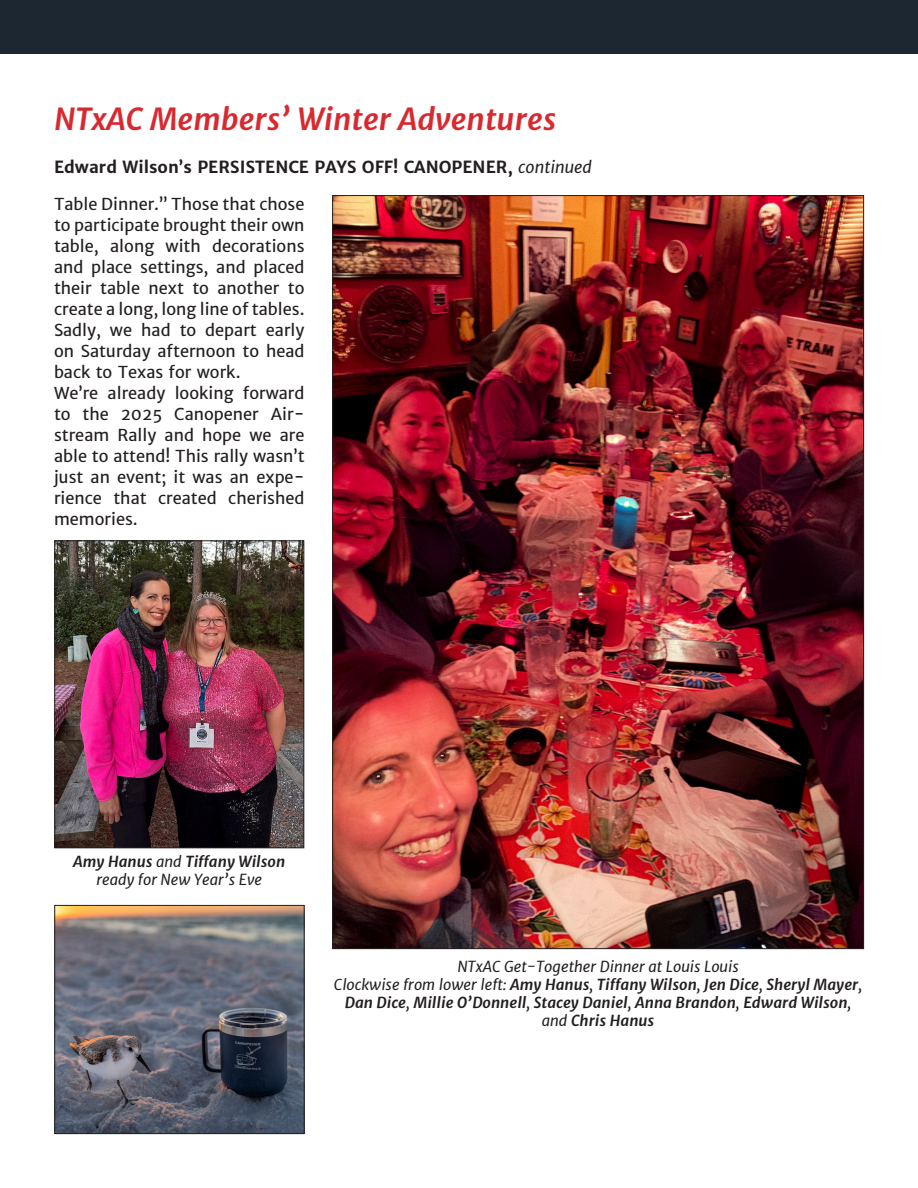
<style>
.page{position:relative;width:918px;height:1188px;background:#fff}
.page>*{position:absolute;margin:0;border:0;box-sizing:border-box;transform-origin:0 0}
.t1{font:italic 700 30px "Merriweather Sans";color:#d8292f}
.t2{font:16.5px/21px "Merriweather Sans";color:#231f20;text-align:justify}
.t3{font:700 16.5px "Merriweather Sans";color:#231f20}
.t4{font:italic 700 15px/18px "Merriweather Sans";color:#231f20;text-align:center}
.t5{font:italic 15px/18px "Merriweather Sans";color:#231f20;text-align:center}
.s1{font-weight:400;font-style:italic}
.s2{font-weight:700}
.s3{font-weight:400}
</style>
<div class="page">
<div style="left:0;top:0;width:918px;height:54px;background:#1d2732"></div>
<img style="left:56px;top:542px;width:246px;height:304px">
<div style="left:54px;top:540px;width:250px;height:308px;border:1px solid #231f20"></div>
<img style="left:56px;top:907px;width:247px;height:225px">
<div style="left:54px;top:905px;width:251px;height:229px;border:1px solid #231f20"></div>
<img style="left:334px;top:197px;width:528px;height:750px">
<p class="t1" style="left:54px;top:101px;width:504px">NTxAC Members’ Winter Adventures</p>
<p class="t3" style="left:54px;top:157px;width:539px">Edward Wilson’s PERSISTENCE PAYS OFF! CANOPENER, <span class="s1">continued</span></p>
<p class="t2" style="left:54px;top:193px;width:252px">Table Dinner.” Those that chose to participate brought their own table, along with decorations and place settings, and placed their table next to another to create a long, long line of tables.<br>Sadly, we had to depart early on Saturday afternoon to head back to Texas for work.</p>
<p class="t2" style="left:54px;top:382px;width:252px">We’re already looking forward to the 2025 Canopener Air&shy;stream Rally and hope we are able to attend! This rally wasn’t just an event; it was an expe&shy;rience that created cherished memories.</p>
<p class="t5" style="left:73px;top:853px;width:213px"><span class="s2">Amy Hanus</span> and <span class="s2">Tiffany Wilson </span>ready for New Year’s Eve</p>
<p class="t4" style="left:334px;top:958px;width:530px"><span class="s3">NTxAC Get-Together Dinner at Louis Louis<br>Clockwise from lower left:</span> Amy Hanus<span class="s3">,</span> Tiffany Wilson<span class="s3">,</span> Jen Dice<span class="s3">,</span> Sheryl Mayer<span class="s3">, </span>Dan Dice<span class="s3">,</span> Millie O’Donnell<span class="s3">,</span> Stacey Daniel<span class="s3">,</span> Anna Brandon<span class="s3">,</span> Edward Wilson<span class="s3">, and</span> Chris Hanus</p>
</div>
